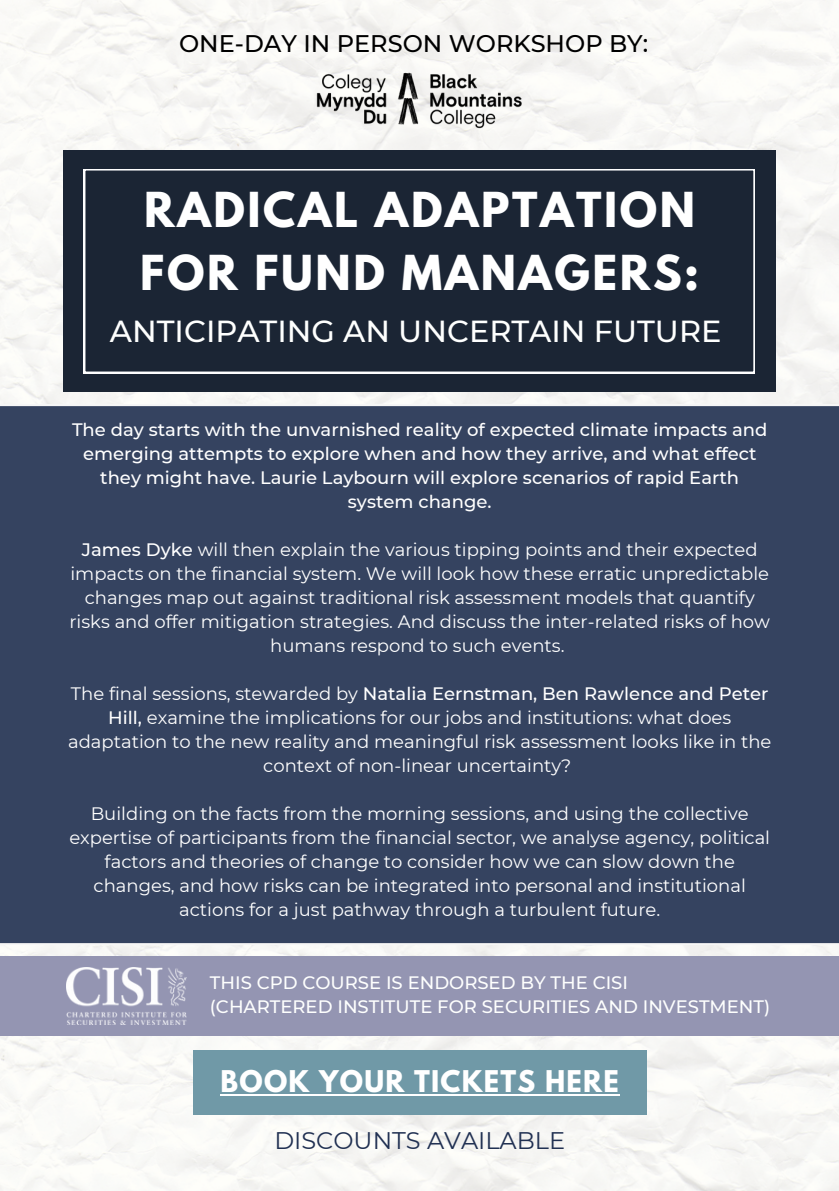
<style>
.page{position:relative;width:839px;height:1191px;background:#fff}
.page>*{position:absolute;margin:0;border:0;box-sizing:border-box;transform-origin:0 0}
.t1{font:700 42.6px/63px "League Spartan";letter-spacing:.06em;color:#fff}
.t2{font:500 30.4px "Montserrat";color:#fefffe}
.t3{font:700 26.6px "League Spartan";letter-spacing:.045em;color:#fff}
.t4{font:500 24px "Montserrat";color:#000}
.t5{font:24px "Montserrat";color:#203052}
.t6{font:18px/24px "Montserrat";color:#fff;text-align:center}
.t7{font:500 18px/24px "Montserrat";color:#fff;text-align:center}
.t8{font:500 18px "Montserrat";color:#fefffe}
.s1{font-weight:500}
</style>
<div class="page">
<div style="left:0;top:0;width:838px;height:1191px;background:#f8f8f6"></div>
<div style="left:0;top:405px;width:838px;height:540px;background:#354360"></div>
<div style="left:64px;top:151px;width:711px;height:241px;background:#1b2534"></div>
<svg style="left:84px;top:169px;width:670px;height:204px"></svg>
<img style="left:301px;top:60px;width:232px;height:76px">
<div style="left:193px;top:1050px;width:453px;height:65px;background:#7099a7"></div>
<hr style="left:220px;top:1094px;width:400px;height:1px;background:#fff">
<div style="left:0;top:956px;width:838px;height:80px;background:#9495b2"></div>
<img style="left:66px;top:968px;width:120px;height:57px">
<p class="t4" style="left:179px;top:29px;width:470px">ONE-DAY IN PERSON WORKSHOP BY:</p>
<p class="t1" style="left:140px;top:184px;width:560px">RADICAL ADAPTATION<br>FOR FUND MANAGERS:</p>
<p class="t2" style="left:110px;top:313px;width:613px">ANTICIPATING AN UNCERTAIN FUTURE</p>
<p class="t7" style="left:72px;top:417px;width:696px">The day starts with the unvarnished reality of expected climate impacts and emerging attempts to explore when and how they arrive, and what effect they might have. Laurie Laybourn will explore scenarios of rapid Earth system change.</p>
<p class="t6" style="left:69px;top:537px;width:702px"><span class="s1">James Dyke</span> will then explain the various tipping points and their expected impacts on the financial system. We will look how these erratic unpredictable changes map out against traditional risk assessment models that quantify risks and offer mitigation strategies. And discuss the inter-related risks of how humans respond to such events.</p>
<p class="t6" style="left:68px;top:681px;width:704px">The final sessions, stewarded by <span class="s1">Natalia Eernstman, Ben Rawlence and Peter Hill,</span> examine the implications for our jobs and institutions: what does adaptation to the new reality and meaningful risk assessment looks like in the context of non-linear uncertainty?</p>
<p class="t6" style="left:69px;top:801px;width:702px">Building on the facts from the morning sessions, and using the collective expertise of participants from the financial sector, we analyse agency, political factors and theories of change to consider how we can slow down the changes, and how risks can be integrated into personal and institutional actions for a just pathway through a turbulent future.</p>
<p class="t8" style="left:210px;top:971px;width:419px">THIS CPD COURSE IS ENDORSED BY THE CISI</p>
<p class="t8" style="left:210px;top:995px;width:561px">(CHARTERED INSTITUTE FOR SECURITIES AND INVESTMENT)</p>
<p class="t3" style="left:220px;top:1068px;width:400px">BOOK YOUR TICKETS HERE</p>
<p class="t5" style="left:274px;top:1126px;width:292px">DISCOUNTS AVAILABLE</p>
</div>
